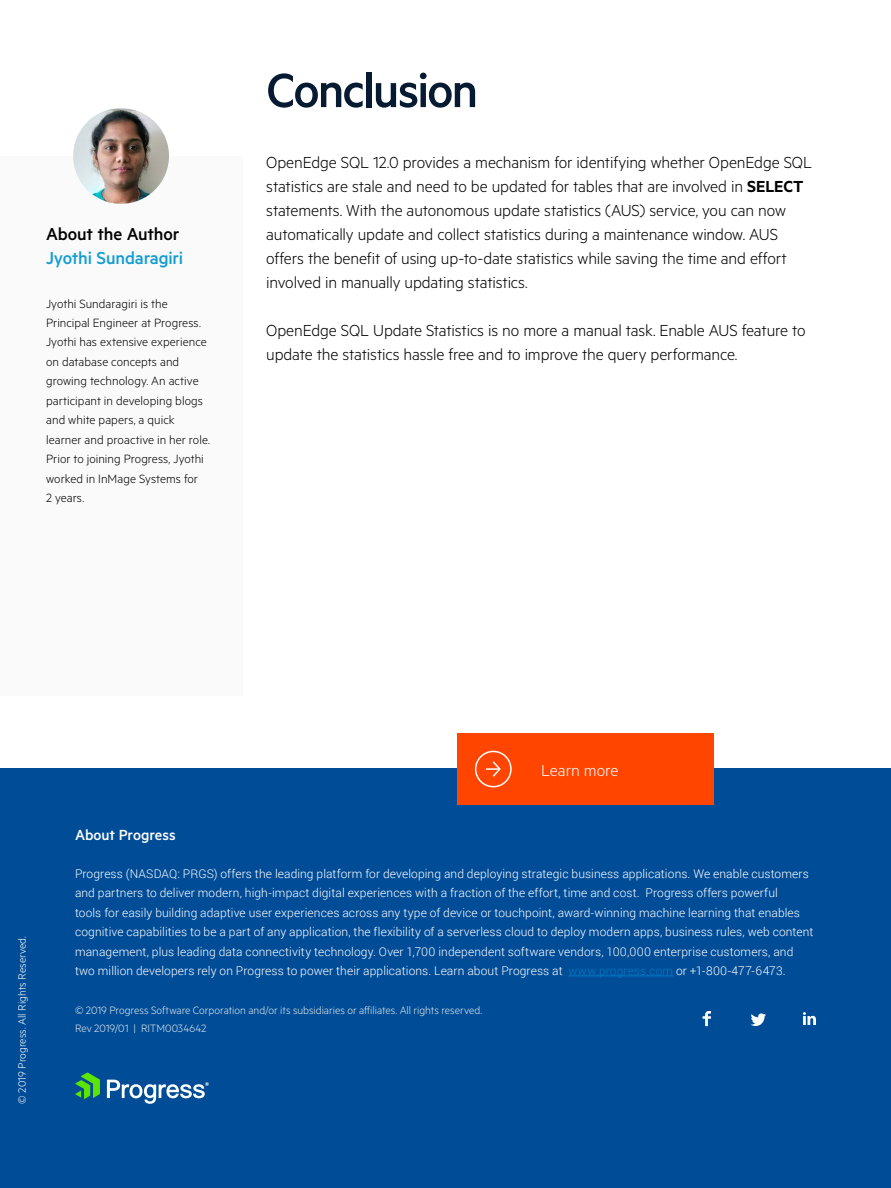
<style>
.page{position:relative;width:891px;height:1188px;background:#fff}
.page>*{position:absolute;margin:0;border:0;box-sizing:border-box;transform-origin:0 0}
.t1{font:500 54px "Metric";letter-spacing:-.035em;color:#061a32}
.t2{font:500 19.5px "Metric";letter-spacing:-.01em;color:#149dd1}
.t3{font:500 19.5px "Metric";letter-spacing:-.01em;color:#000}
.t4{font:300 18px/24px "Metric";letter-spacing:-.01em;color:#000}
.t5{font:300 18px "Metric";color:#fff}
.t6{font:500 16.5px "Metric";letter-spacing:-.005em;color:#fff}
.t7{font:300 13.5px/19.5px "Metric";letter-spacing:.005em;color:#000}
.t8{font:300 12px/19.5px "Roboto";letter-spacing:.01em;color:#fff}
.t9{font:300 12px/18px "Metric";letter-spacing:-.005em;color:#dfe8eb}
.t10{font:300 12px "Metric";color:#fff}
.s1{font-weight:600}
.s2{color:#037ac4}
</style>
<div class="page">
<div style="left:0;top:156px;width:242px;height:540px;background:#fafafa"></div>
<div style="left:0;top:768px;width:891px;height:420px;background:#004c97"></div>
<svg style="left:75px;top:1073px;width:25px;height:26px"></svg>
<svg style="left:107px;top:1080px;width:102px;height:24px"></svg>
<hr style="left:569px;top:976px;width:104px;height:1px;background:#037ac4">
<svg style="left:703px;top:1011px;width:8px;height:15px"></svg>
<svg style="left:751px;top:1013px;width:15px;height:13px"></svg>
<svg style="left:803px;top:1012px;width:13px;height:13px"></svg>
<div style="left:458px;top:734px;width:256px;height:71px;background:#ff4500"></div>
<div style="left:475px;top:751px;width:37px;height:36px;border:2px solid #fff;border-radius:50%"></div>
<svg style="left:486px;top:761px;width:15px;height:16px"></svg>
<img style="left:73px;top:108px;width:96px;height:96px;border-radius:48px">
<h2 class="t3" style="left:46px;top:223px;width:135px">About the Author</h2>
<h2 class="t2" style="left:46px;top:247px;width:139px">Jyothi Sundaragiri</h2>
<p class="t7" style="left:46px;top:293px;width:165px">Jyothi Sundaragiri is the<br>Principal Engineer at Progress.<br>Jyothi has extensive experience on database concepts and growing technology. An active participant in developing blogs and white papers, a quick learner and proactive in her role.<br>Prior to joining Progress, Jyothi worked in InMage Systems for<br>2 years.</p>
<h1 class="t1" style="left:266px;top:59px;width:213px">Conclusion</h1>
<p class="t4" style="left:266px;top:150px;width:547px">OpenEdge SQL 12.0 provides a mechanism for identifying whether OpenEdge SQL statistics are stale and need to be updated for tables that are involved in <span class="s1">SELECT </span>statements. With the autonomous update statistics (AUS) service, you can now automatically update and collect statistics during a maintenance window. AUS offers the benefit of using up-to-date statistics while saving the time and effort involved in manually updating statistics.</p>
<h3 class="t4" style="left:266px;top:318px;width:541px">OpenEdge SQL Update Statistics is no more a manual task. Enable AUS feature to update the statistics hassle free and to improve the query performance.</h3>
<p class="t10" style="left:15px;top:1104px;width:169px;rotate:-90deg">© 2019 Progress. All Rights Reserved.</p>
<h3 class="t5" style="left:541px;top:760px;width:79px">Learn more</h3>
<h3 class="t6" style="left:75px;top:825px;width:102px">About Progress</h3>
<p class="t8" style="left:75px;top:863px;width:740px">Progress (NASDAQ: PRGS) offers the leading platform for developing and deploying strategic business applications. We enable customers and partners to deliver modern, high-impact digital experiences with a fraction of the effort, time and cost. Progress offers powerful<br>tools for easily building adaptive user experiences across any type of device or touchpoint, award-winning machine learning that enables cognitive capabilities to be a part of any application, the flexibility of a serverless cloud to deploy modern apps, business rules, web content management, plus leading data connectivity technology. Over 1,700 independent software vendors, 100,000 enterprise customers, and two million developers rely on Progress to power their applications. Learn about Progress at <span class="s2">www.progress.com</span> or +1-800-477-6473.</p>
<p class="t9" style="left:75px;top:1001px;width:409px">© 2019 Progress Software Corporation and/or its subsidiaries or affiliates. All rights reserved.<br>Rev 2019/01 | RITM0034642</p>
</div>
